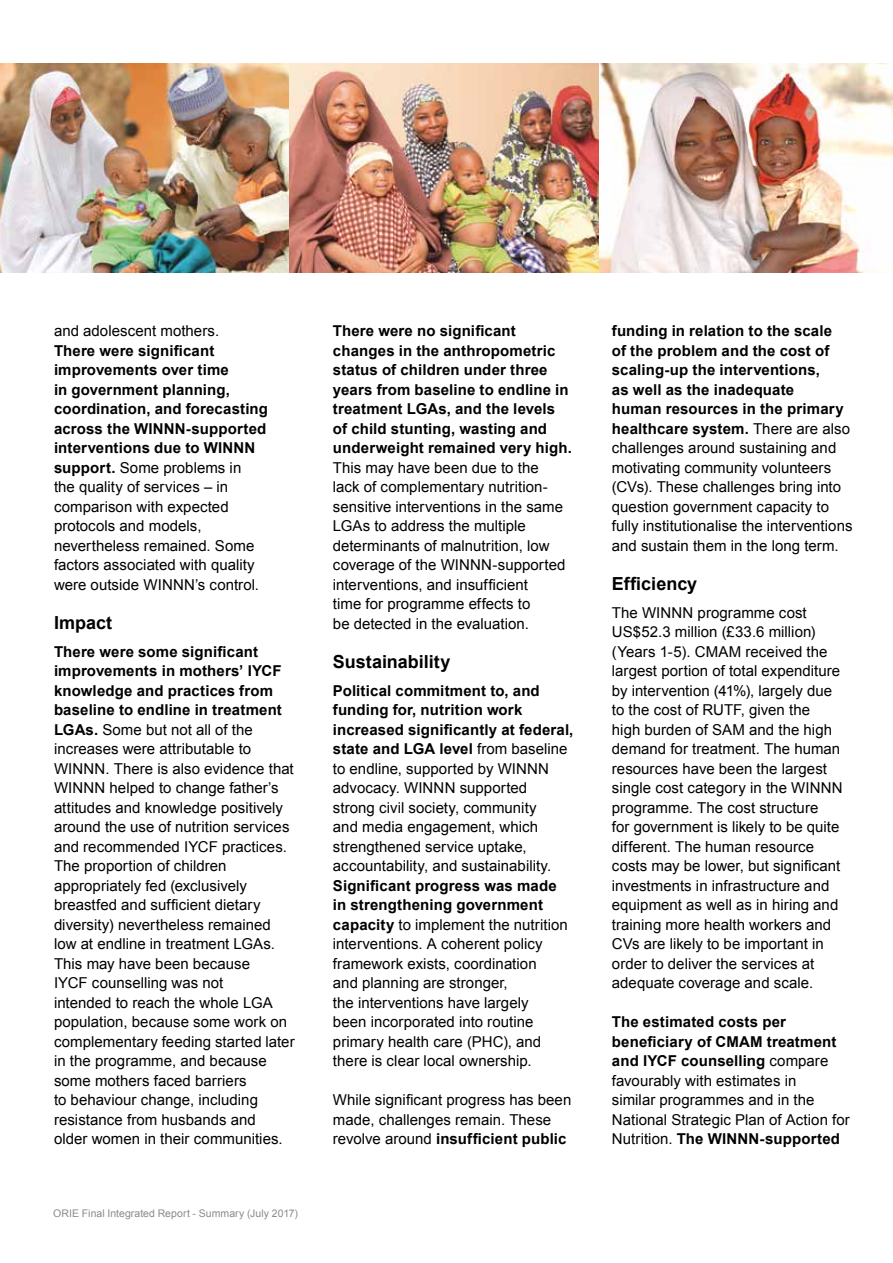
<style>
.page{position:relative;width:893px;height:1263px;background:#fff}
.page>*{position:absolute;margin:0;border:0;box-sizing:border-box;transform-origin:0 0}
.t1{font:700 18px "Arial";color:#000}
.t2{font:15px/19.5px "Arial";letter-spacing:.005em;color:#000}
.t3{font:700 15px/19.5px "Arial";letter-spacing:.01em;color:#000}
.t4{font:10.5px "Arial";letter-spacing:.005em;color:#575756}
.s1{font-weight:700}
</style>
<div class="page">
<img style="left:0;top:64px;width:893px;height:208px">
<p class="t2" style="left:54px;top:321px;width:167px">and adolescent mothers.</p>
<p class="t2" style="left:54px;top:341px;width:216px"><span class="s1">There were significant improvements over time<br>in government planning, coordination, and forecasting across the WINNN-supported interventions due to WINNN support.</span> Some problems in<br>the quality of services – in comparison with expected protocols and models, nevertheless remained. Some factors associated with quality were outside WINNN’s control.</p>
<p class="t1" style="left:54px;top:610px;width:60px">Impact</p>
<p class="t2" style="left:54px;top:642px;width:242px"><span class="s1">There were some significant improvements in mothers’ IYCF knowledge and practices from baseline to endline in treatment<br>LGAs.</span> Some but not all of the increases were attributable to<br>WINNN. There is also evidence that<br>WINNN helped to change father’s attitudes and knowledge positively around the use of nutrition services and recommended IYCF practices.<br>The proportion of children appropriately fed (exclusively breastfed and sufficient dietary diversity) nevertheless remained low at endline in treatment LGAs.<br>This may have been because<br>IYCF counselling was not<br>intended to reach the whole LGA population, because some work on complementary feeding started later in the programme, and because some mothers faced barriers<br>to behaviour change, including resistance from husbands and<br>older women in their communities.</p>
<p class="t4" style="left:53px;top:1206px;width:246px">ORIE Final Integrated Report - Summary (July 2017)</p>
<p class="t3" style="left:333px;top:321px;width:240px">There were no significant changes in the anthropometric status of children under three years from baseline to endline in treatment LGAs, and the levels of child stunting, wasting and underweight remained very high.</p>
<p class="t2" style="left:333px;top:458px;width:234px">This may have been due to the lack of complementary nutrition&shy;sensitive interventions in the same<br>LGAs to address the multiple determinants of malnutrition, low coverage of the WINNN-supported interventions, and insufficient<br>time for programme effects to<br>be detected in the evaluation.</p>
<p class="t1" style="left:333px;top:649px;width:119px">Sustainability</p>
<p class="t2" style="left:333px;top:681px;width:242px"><span class="s1">Political commitment to, and funding for, nutrition work increased significantly at federal, state and LGA level</span> from baseline to endline, supported by WINNN advocacy. WINNN supported<br>strong civil society, community<br>and media engagement, which strengthened service uptake, accountability, and sustainability.</p>
<p class="t2" style="left:333px;top:876px;width:236px"><span class="s1">Significant progress was made in strengthening government capacity</span> to implement the nutrition interventions. A coherent policy framework exists, coordination<br>and planning are stronger,<br>the interventions have largely<br>been incorporated into routine primary health care (PHC), and there is clear local ownership.</p>
<p class="t2" style="left:333px;top:1090px;width:240px">While significant progress has been made, challenges remain. These revolve around <span class="s1">insufficient public</span></p>
<p class="t2" style="left:612px;top:321px;width:242px"><span class="s1">funding in relation to the scale<br>of the problem and the cost of scaling-up the interventions,<br>as well as the inadequate<br>human resources in the primary healthcare system.</span> There are also challenges around sustaining and motivating community volunteers (CVs). These challenges bring into question government capacity to fully institutionalise the interventions and sustain them in the long term.</p>
<p class="t1" style="left:612px;top:571px;width:87px">Efficiency</p>
<p class="t2" style="left:612px;top:603px;width:232px">The WINNN programme cost<br>US$52.3 million (£33.6 million) (Years 1-5). CMAM received the largest portion of total expenditure by intervention (41%), largely due to the cost of RUTF, given the<br>high burden of SAM and the high demand for treatment. The human resources have been the largest single cost category in the WINNN programme. The cost structure<br>for government is likely to be quite different. The human resource costs may be lower, but significant investments in infrastructure and equipment as well as in hiring and training more health workers and<br>CVs are likely to be important in order to deliver the services at adequate coverage and scale.</p>
<p class="t2" style="left:612px;top:1012px;width:239px"><span class="s1">The estimated costs per beneficiary of CMAM treatment and IYCF counselling</span> compare favourably with estimates in<br>similar programmes and in the<br>National Strategic Plan of Action for<br>Nutrition. <span class="s1">The WINNN-supported</span></p>
</div>
